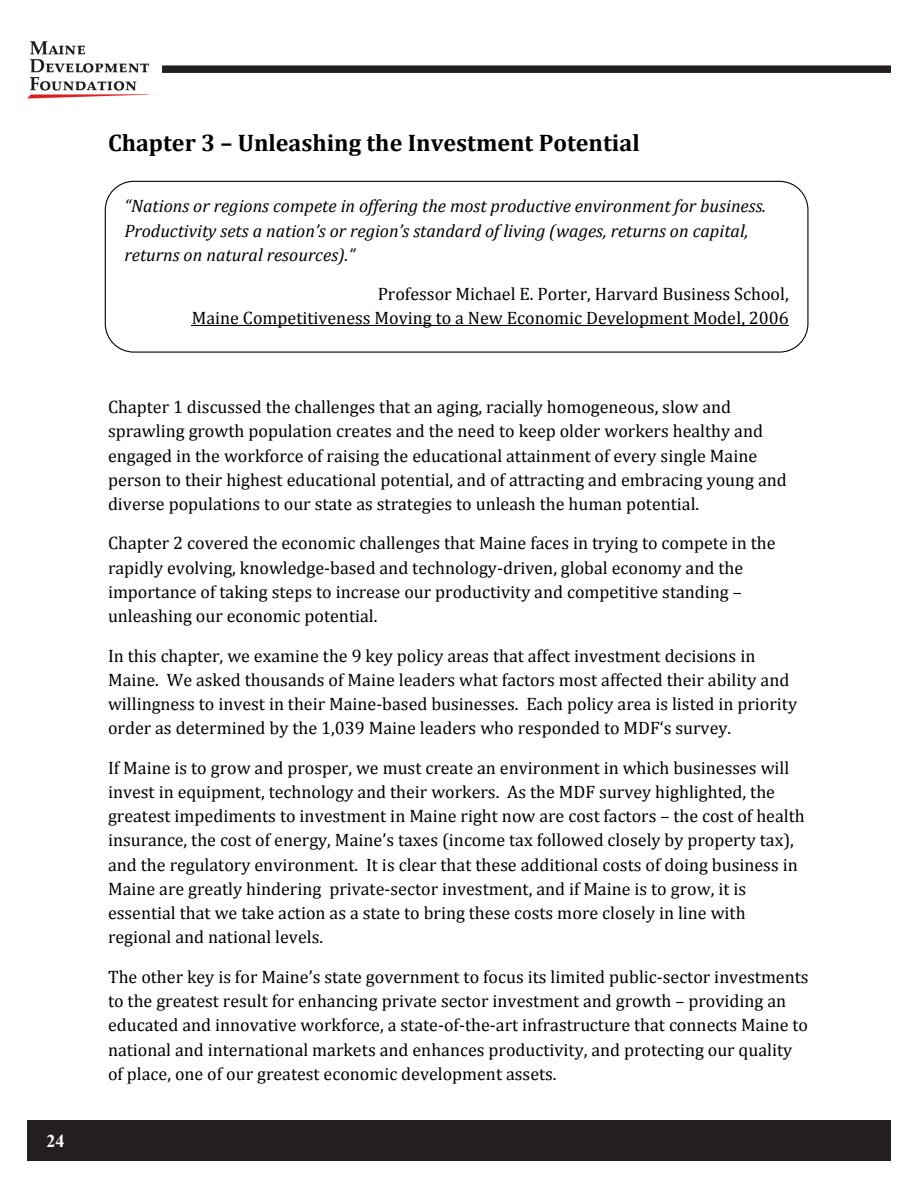
<style>
.page{position:relative;width:918px;height:1188px;background:#fff}
.page>*{position:absolute;margin:0;border:0;box-sizing:border-box;transform-origin:0 0}
.t1{font:700 24px "Cambria";color:#000}
.t2{font:18px/24.3px "Cambria";color:#000}
.t3{font:italic 18px/24.3px "Cambria";color:#000}
.t4{font:700 18px "Times New Roman";color:#fff}
</style>
<div class="page">
<img style="left:27px;top:41px;width:122px;height:58px">
<div style="left:27px;top:1120px;width:864px;height:41px;background:#231f20"></div>
<div style="left:162px;top:65px;width:729px;height:8px;background:#231f20"></div>
<div style="left:105px;top:181px;width:703px;height:172px;border:1px solid #040503;border-radius:28px"></div>
<hr style="left:192px;top:325px;width:597px;height:1px;background:#000">
<p class="t4" style="left:46px;top:1128px;width:19px">24</p>
<p class="t1" style="left:108px;top:128px;width:533px">Chapter 3 – Unleashing the Investment Potential</p>
<p class="t3" style="left:124px;top:194px;width:643px">“Nations or regions compete in offering the most productive environment for business.<br>Productivity sets a nation’s or region’s standard of living (wages, returns on capital, returns on natural resources).”</p>
<p class="t2" style="left:192px;top:282px;width:599px;text-align:right">Professor Michael E. Porter, Harvard Business School,<br>Maine Competitiveness Moving to a New Economic Development Model, 2006</p>
<p class="t2" style="left:108px;top:395px;width:680px">Chapter 1 discussed the challenges that an aging, racially homogeneous, slow and sprawling growth population creates and the need to keep older workers healthy and engaged in the workforce of raising the educational attainment of every single Maine person to their highest educational potential, and of attracting and embracing young and diverse populations to our state as strategies to unleash the human potential.</p>
<p class="t2" style="left:108px;top:531px;width:669px">Chapter 2 covered the economic challenges that Maine faces in trying to compete in the rapidly evolving, knowledge-based and technology-driven, global economy and the importance of taking steps to increase our productivity and competitive standing – unleashing our economic potential.</p>
<p class="t2" style="left:108px;top:643px;width:691px">In this chapter, we examine the 9 key policy areas that affect investment decisions in Maine. We asked thousands of Maine leaders what factors most affected their ability and willingness to invest in their Maine-based businesses. Each policy area is listed in priority order as determined by the 1,039 Maine leaders who responded to MDF‘s survey.</p>
<p class="t2" style="left:108px;top:755px;width:698px">If Maine is to grow and prosper, we must create an environment in which businesses will invest in equipment, technology and their workers. As the MDF survey highlighted, the greatest impediments to investment in Maine right now are cost factors – the cost of health insurance, the cost of energy, Maine’s taxes (income tax followed closely by property tax), and the regulatory environment. It is clear that these additional costs of doing business in Maine are greatly hindering private-sector investment, and if Maine is to grow, it is essential that we take action as a state to bring these costs more closely in line with regional and national levels.</p>
<p class="t2" style="left:108px;top:964px;width:702px">The other key is for Maine’s state government to focus its limited public-sector investments to the greatest result for enhancing private sector investment and growth – providing an educated and innovative workforce, a state-of-the-art infrastructure that connects Maine to national and international markets and enhances productivity, and protecting our quality of place, one of our greatest economic development assets.</p>
</div>
